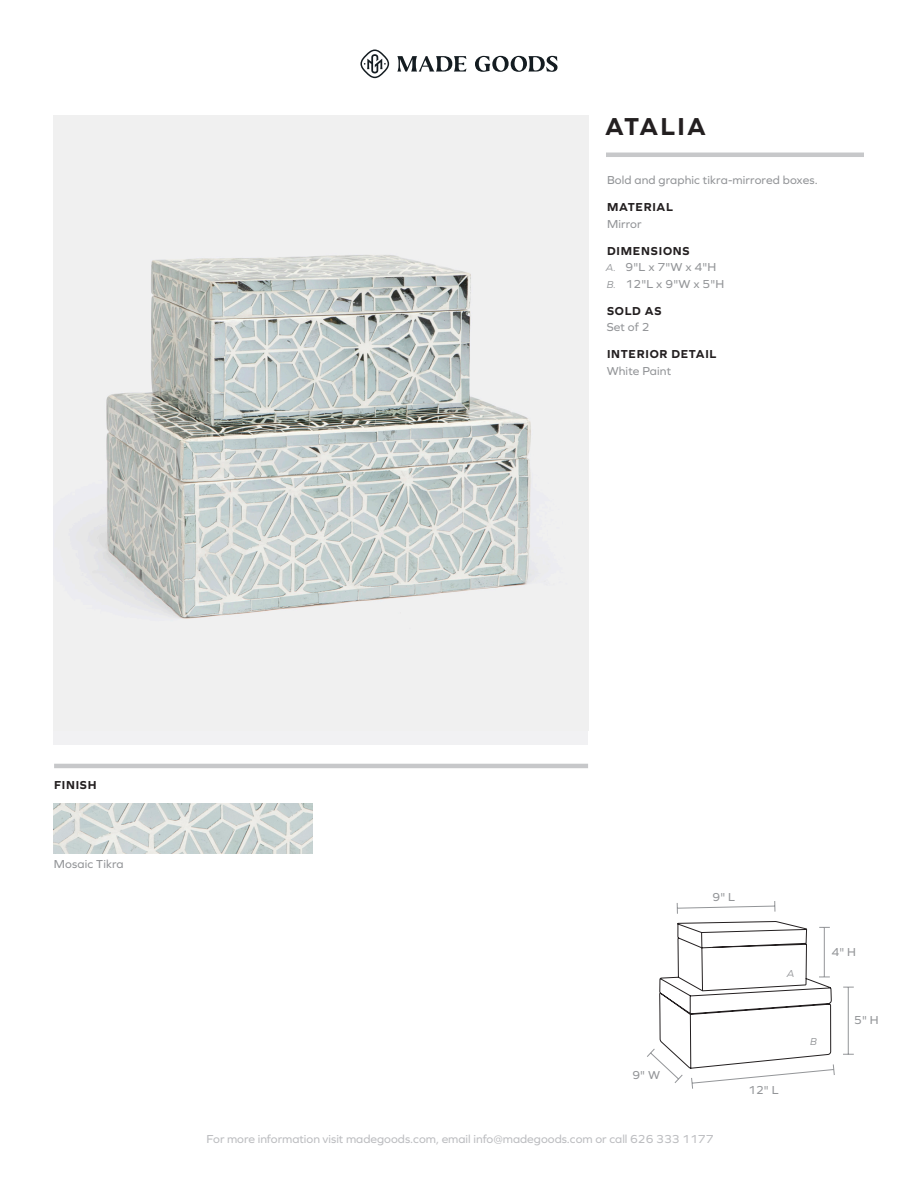
<style>
.page{position:relative;width:918px;height:1188px;background:#fff}
.page>*{position:absolute;margin:0;border:0;box-sizing:border-box;transform-origin:0 0}
.t1{font:700 25.5px "Graphie";letter-spacing:.08em;color:#231f20}
.t2{font:12px "Graphie";letter-spacing:.01em;color:#939598}
.t3{font:12px "Graphie";color:#bcbdc0}
.t4{font:700 12px "Graphie";letter-spacing:.06em;color:#231f20}
.t5{font:italic 10.5px "Graphie";color:#939598}
.s1{font-style:italic;font-size:10.5px}
</style>
<div class="page">
<hr style="left:606px;top:153px;width:258px;height:4px;background:#c7c8ca">
<svg style="left:397px;top:56px;width:161px;height:16px"></svg>
<svg style="left:360px;top:50px;width:29px;height:28px"></svg>
<hr style="left:54px;top:764px;width:534px;height:4px;background:#c7c8ca">
<div style="left:54px;top:116px;width:534px;height:629px;background:#f1f1f3"></div>
<img style="left:76px;top:255px;width:461px;height:364px">
<img style="left:54px;top:803px;width:258px;height:51px">
<hr style="left:848px;top:987px;width:1px;height:67px;background:#939598">
<svg style="left:647px;top:1048px;width:12px;height:14px"></svg>
<svg style="left:832px;top:1064px;width:3px;height:11px"></svg>
<svg style="left:659px;top:901px;width:173px;height:188px"></svg>
<p class="t1" style="left:605px;top:111px;width:102px">ATALIA</p>
<p class="t2" style="left:607px;top:173px;width:212px">Bold and graphic tikra-mirrored boxes.</p>
<p class="t4" style="left:607px;top:200px;width:67px">MATERIAL</p>
<p class="t2" style="left:607px;top:217px;width:36px">Mirror</p>
<p class="t4" style="left:607px;top:244px;width:84px">DIMENSIONS</p>
<p class="t2" style="left:606px;top:260px;width:112px"><span class="s1">A.</span> 9"L x 7"W x 4"H</p>
<p class="t2" style="left:607px;top:277px;width:119px"><span class="s1">B.</span> 12"L x 9"W x 5"H</p>
<p class="t4" style="left:607px;top:304px;width:56px">SOLD AS</p>
<p class="t2" style="left:607px;top:320px;width:44px">Set of 2</p>
<p class="t4" style="left:607px;top:347px;width:111px">INTERIOR DETAIL</p>
<p class="t2" style="left:607px;top:364px;width:66px">White Paint</p>
<p class="t4" style="left:54px;top:778px;width:44px">FINISH</p>
<p class="t2" style="left:54px;top:856px;width:71px">Mosaic Tikra</p>
<p class="t2" style="left:712px;top:890px;width:24px">9" L</p>
<p class="t2" style="left:632px;top:1068px;width:29px">9" W</p>
<p class="t3" style="left:207px;top:1132px;width:508px">For more information visit madegoods.com, email info@madegoods.com or call 626 333 1177</p>
<p class="t5" style="left:787px;top:967px;width:9px">A</p>
<p class="t2" style="left:748px;top:1083px;width:32px">12" L</p>
<p class="t2" style="left:831px;top:945px;width:26px">4" H</p>
<p class="t5" style="left:810px;top:1036px;width:8px">B</p>
<p class="t2" style="left:854px;top:1013px;width:26px">5" H</p>
</div>
